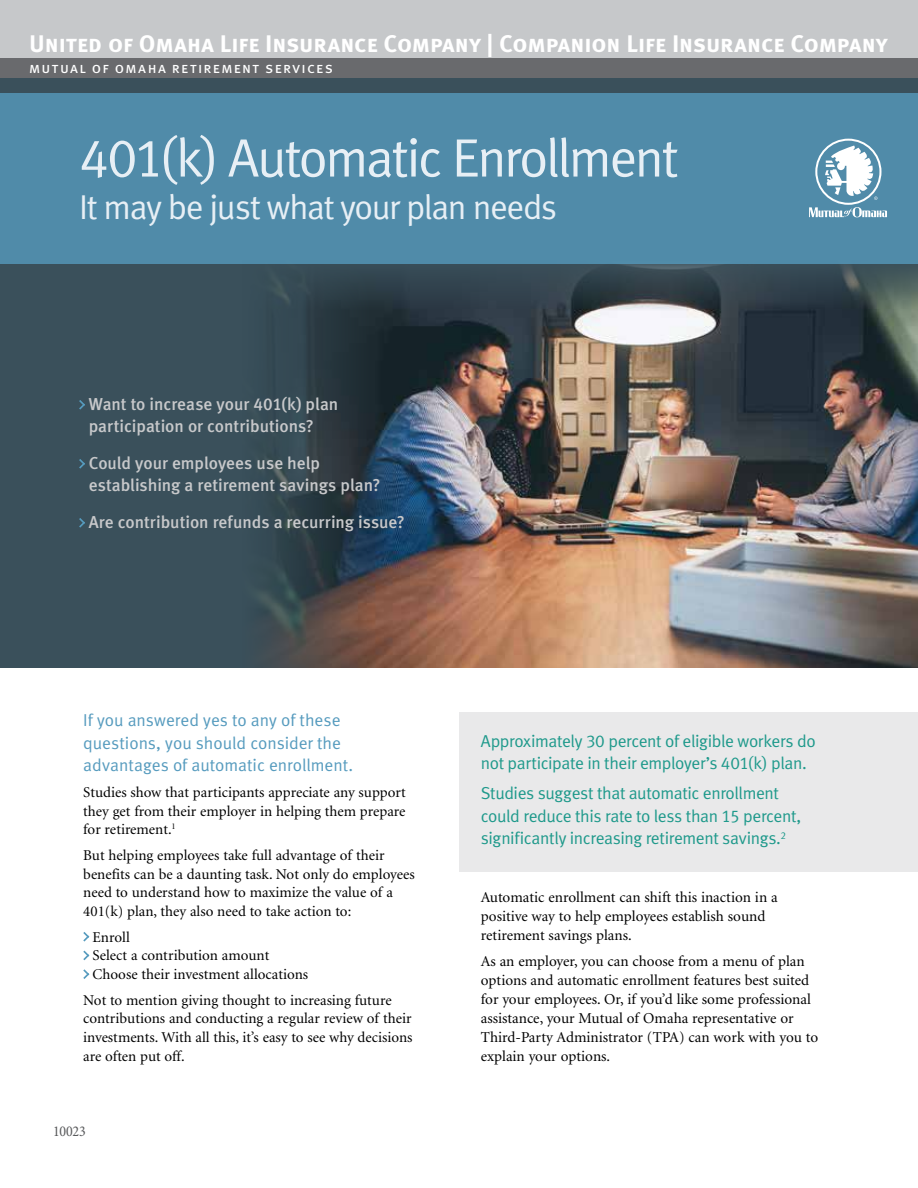
<style>
.page{position:relative;width:918px;height:1188px;background:#fff}
.page>*{position:absolute;margin:0;border:0;box-sizing:border-box;transform-origin:0 0}
.t1{font:54px "Meta Normal LF";letter-spacing:-.045em;color:#e7eff5}
.t2{font:34.5px "Meta Normal LF";letter-spacing:-.04em;color:#e7eff5}
.t3{font:24px "Meta Bold Caps";letter-spacing:-.005em;color:#fff}
.t4{font:17.25px/22.8px "Meta Normal LF";letter-spacing:-.02em;color:#1e998b}
.t5{font:17.25px/22.8px "Meta Medium LF";color:#c7c8ca}
.t6{font:17.25px/22.8px "Meta Normal LF";color:#569bbe}
.t7{font:15.15px/18.9px "Minion";color:#000}
.t8{font:15px/18.8px "Minion";color:#000}
.t9{font:15px "Meta Book LF Caps";letter-spacing:.09em;color:#fff}
.t10{font:condensed 15px "Minion Pro";letter-spacing:-.01em;color:#58595b}
</style>
<div class="page">
<div style="left:459px;top:712px;width:459px;height:160px;background:#e9e9ea"></div>
<svg style="left:83px;top:932px;width:6px;height:10px"></svg>
<svg style="left:83px;top:951px;width:6px;height:9px"></svg>
<svg style="left:83px;top:969px;width:6px;height:10px"></svg>
<img style="left:372px;top:310px;width:546px;height:357px">
<svg style="left:372px;top:78px;width:546px;height:232px;background:#394b54"></svg>
<svg style="left:0;top:78px;width:372px;height:589px;background:#384b55"></svg>
<svg style="left:79px;top:400px;width:6px;height:10px"></svg>
<svg style="left:79px;top:459px;width:6px;height:10px"></svg>
<svg style="left:79px;top:518px;width:6px;height:10px"></svg>
<div style="left:0;top:0;width:918px;height:68px;background:#c6c8ca"></div>
<div style="left:0;top:58px;width:918px;height:20px;background:#696a6d"></div>
<div style="left:0;top:94px;width:918px;height:170px;background:#508ba9"></div>
<svg style="left:809px;top:139px;width:78px;height:78px"></svg>
<h3 class="t3" style="left:29px;top:29px;width:860px">United of Omaha Life Insurance Company | Companion Life Insurance Company</h3>
<p class="t9" style="left:29px;top:59px;width:305px">mutual of omaha retirement services</p>
<h1 class="t1" style="left:79px;top:127px;width:601px">401(k) Automatic Enrollment</h1>
<h2 class="t2" style="left:79px;top:187px;width:480px">It may be just what your plan needs</h2>
<p class="t5" style="left:89px;top:392px;width:251px">Want to increase your 401(k) plan participation or contributions?</p>
<p class="t5" style="left:89px;top:451px;width:293px">Could your employees use help establishing a retirement savings plan?</p>
<p class="t5" style="left:89px;top:510px;width:318px">Are contribution refunds a recurring issue?</p>
<p class="t6" style="left:83px;top:708px;width:271px">If you answered yes to any of these questions, you should consider the advantages of automatic enrollment.</p>
<p class="t8" style="left:83px;top:783px;width:324px;text-align:justify">Studies show that participants appreciate any support they get from their employer in helping them prepare for retirement.<sup>1</sup></p>
<p class="t8" style="left:83px;top:846px;width:333px">But helping employees take full advantage of their benefits can be a daunting task. Not only do employees need to understand how to maximize the value of a 401(k) plan, they also need to take action to:</p>
<p class="t8" style="left:93px;top:928px;width:217px">Enroll<br>Select a contribution amount<br>Choose their investment allocations</p>
<p class="t8" style="left:83px;top:991px;width:331px">Not to mention giving thought to increasing future contributions and conducting a regular review of their investments. With all this, it’s easy to see why decisions are often put off.</p>
<p class="t10" style="left:53px;top:1121px;width:34px">10023</p>
<p class="t4" style="left:481px;top:729px;width:336px">Approximately 30 percent of eligible workers do not participate in their employer’s 401(k) plan.</p>
<p class="t4" style="left:481px;top:781px;width:322px">Studies suggest that automatic enrollment could reduce this rate to less than 15 percent, significantly increasing retirement savings.<sup>2</sup></p>
<p class="t7" style="left:481px;top:889px;width:298px">Automatic enrollment can shift this inaction in a positive way to help employees establish sound retirement savings plans.</p>
<p class="t7" style="left:481px;top:952px;width:339px">As an employer, you can choose from a menu of plan options and automatic enrollment features best suited for your employees. Or, if you’d like some professional assistance, your Mutual of Omaha representative or Third-Party Administrator (TPA) can work with you to explain your options.</p>
</div>
